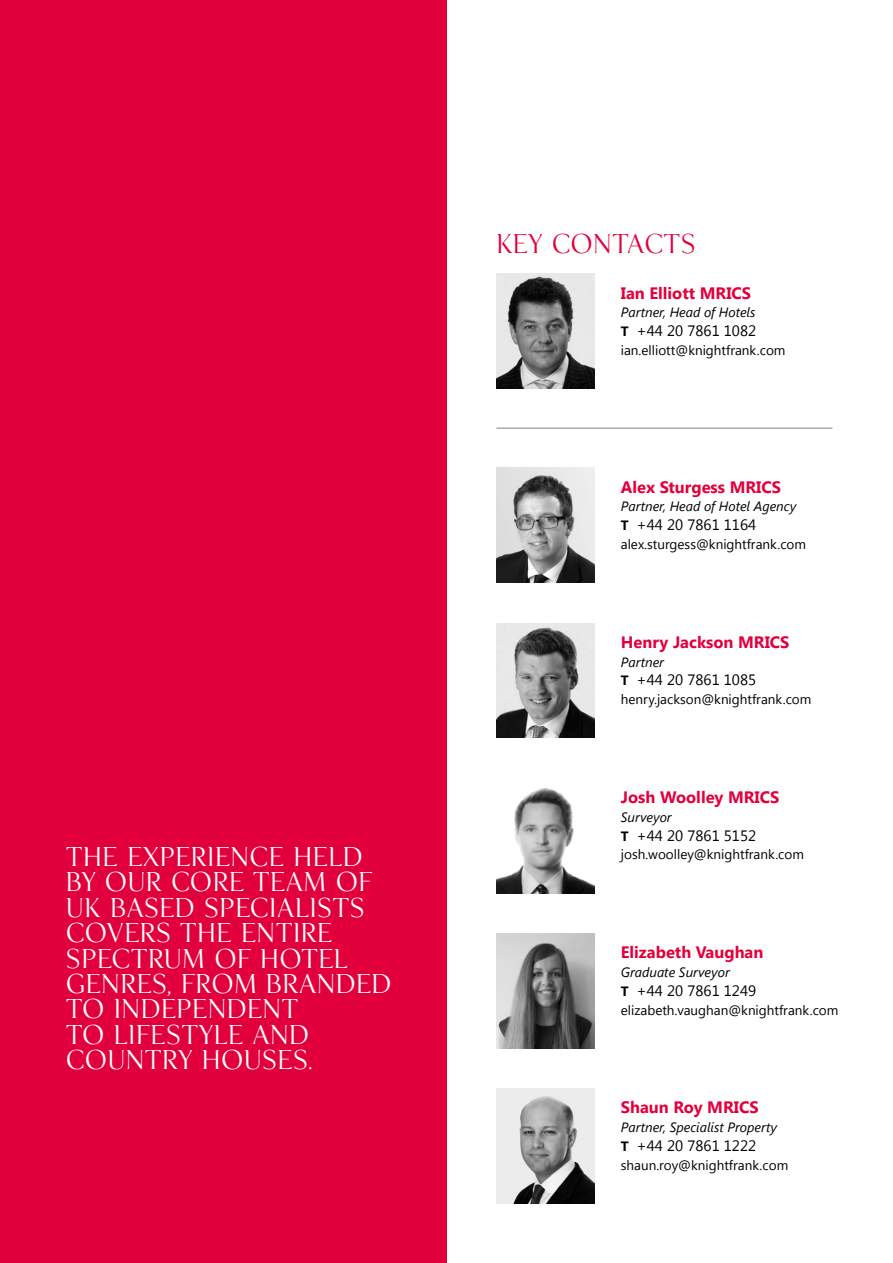
<style>
.page{position:relative;width:893px;height:1263px;background:#fff}
.page>*{position:absolute;margin:0;border:0;box-sizing:border-box;transform-origin:0 0}
.t1{font:24px/25.5px "KF Display";letter-spacing:.015em;color:#fff}
.t2{font:24px "KF Display";letter-spacing:.015em;color:#e2003c}
.t3{font:700 16.5px "Segoe UI";color:#e2003c}
.t4{font:15px "Segoe UI";color:#000}
.t5{font:13.5px "Segoe UI";color:#000}
.t6{font:italic 13.5px "Segoe UI";color:#000}
.s1{font-weight:700;font-size:13.5px}
</style>
<div class="page">
<div style="left:0;top:0;width:446px;height:1263px;background:#e2003c"></div>
<img style="left:496px;top:274px;width:98px;height:115px">
<img style="left:496px;top:468px;width:98px;height:115px">
<img style="left:496px;top:788px;width:98px;height:105px">
<img style="left:496px;top:623px;width:98px;height:115px">
<img style="left:496px;top:933px;width:98px;height:115px">
<img style="left:496px;top:1089px;width:98px;height:114px">
<hr style="left:496px;top:427px;width:336px;height:2px;background:#afaaa6">
<h1 class="t1" style="left:66px;top:844px;width:327px">THE EXPERIENCE HELD<br>BY OUR CORE TEAM OF<br>UK BASED SPECIALISTS<br>COVERS THE ENTIRE<br>SPECTRUM OF HOTEL<br>GENRES, FROM BRANDED<br>TO INDEPENDENT<br>TO LIFESTYLE AND<br>COUNTRY HOUSES.</h1>
<h1 class="t2" style="left:496px;top:230px;width:201px">KEY CONTACTS</h1>
<p class="t3" style="left:621px;top:281px;width:132px">Ian Elliott MRICS</p>
<p class="t6" style="left:621px;top:303px;width:136px">Partner, Head of Hotels</p>
<p class="t4" style="left:621px;top:320px;width:137px"><span class="s1">T</span> +44 20 7861 1082</p>
<p class="t5" style="left:621px;top:341px;width:166px">ian.elliott@knightfrank.com</p>
<p class="t3" style="left:621px;top:475px;width:162px">Alex Sturgess MRICS</p>
<p class="t6" style="left:621px;top:497px;width:177px">Partner, Head of Hotel Agency</p>
<p class="t4" style="left:621px;top:514px;width:137px"><span class="s1">T</span> +44 20 7861 1164</p>
<p class="t5" style="left:621px;top:535px;width:187px">alex.sturgess@knightfrank.com</p>
<p class="t3" style="left:621px;top:630px;width:170px">Henry Jackson MRICS</p>
<p class="t6" style="left:621px;top:652px;width:45px">Partner</p>
<p class="t4" style="left:621px;top:670px;width:137px"><span class="s1">T</span> +44 20 7861 1085</p>
<p class="t5" style="left:621px;top:690px;width:192px">henry.jackson@knightfrank.com</p>
<p class="t3" style="left:621px;top:785px;width:160px">Josh Woolley MRICS</p>
<p class="t6" style="left:621px;top:808px;width:52px">Surveyor</p>
<p class="t4" style="left:621px;top:825px;width:137px"><span class="s1">T</span> +44 20 7861 5152</p>
<p class="t5" style="left:621px;top:845px;width:185px">josh.woolley@knightfrank.com</p>
<p class="t3" style="left:621px;top:941px;width:144px">Elizabeth Vaughan</p>
<p class="t6" style="left:621px;top:963px;width:110px">Graduate Surveyor</p>
<p class="t4" style="left:621px;top:980px;width:137px"><span class="s1">T</span> +44 20 7861 1249</p>
<p class="t5" style="left:621px;top:1000px;width:219px">elizabeth.vaughan@knightfrank.com</p>
<p class="t3" style="left:621px;top:1096px;width:139px">Shaun Roy MRICS</p>
<p class="t6" style="left:621px;top:1118px;width:158px">Partner, Specialist Property</p>
<p class="t4" style="left:621px;top:1135px;width:137px"><span class="s1">T</span> +44 20 7861 1222</p>
<p class="t5" style="left:621px;top:1155px;width:169px">shaun.roy@knightfrank.com</p>
</div>
